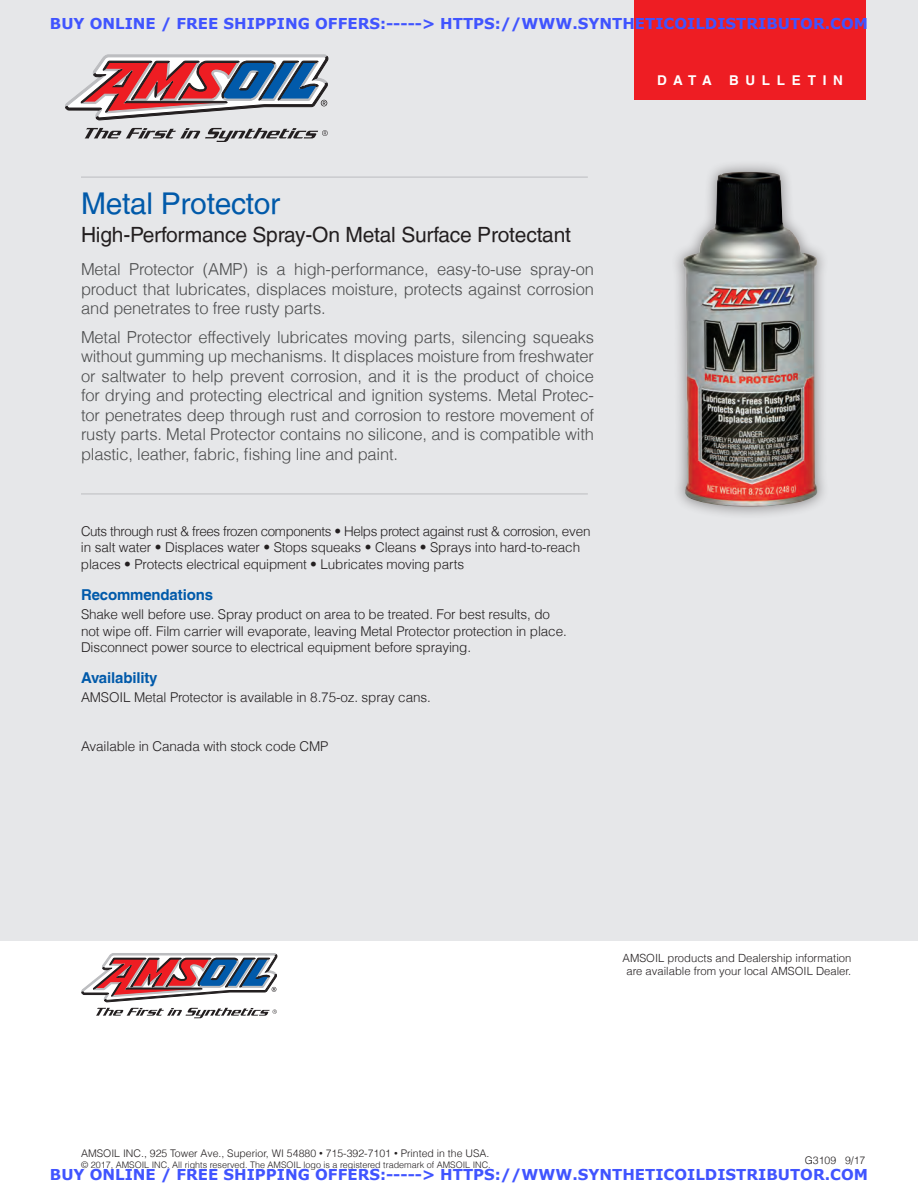
<style>
.page{position:relative;width:918px;height:1188px;background:#fff}
.page>*{position:absolute;margin:0;border:0;box-sizing:border-box;transform-origin:0 0}
.t1{font:30px "Helvetica LT";letter-spacing:-.01em;color:#015aaa}
.t2{font:21px "Helvetica LT";letter-spacing:-.01em;color:#231f20}
.t3{font:300 16.5px/19.5px "Helvetica LT";letter-spacing:-.01em;color:#4b4c4d;text-align:justify}
.t4{font:700 15px "Verdana";color:#4054ff}
.t5{font:700 15px "Helvetica LT";letter-spacing:-.01em;color:#015aaa}
.t6{font:300 13.5px/16.2px "Helvetica LT";letter-spacing:-.01em;color:#231f20}
.t7{font:700 13.5px "Helvetica LT";letter-spacing:.5em;color:#fff}
.t8{font:300 11.25px/12.8px "Helvetica LT";color:#231f20;text-align:center}
.t9{font:300 10.5px "Helvetica LT";color:#231f20}
.t10{font:300 9px "Helvetica LT";color:#231f20}
.s1{font-size:7.5px}
</style>
<div class="page">
<div style="left:0;top:0;width:918px;height:941px;background:#e6e7e9"></div>
<hr style="left:81px;top:494px;width:507px;height:1px;background:#bcbdc0">
<hr style="left:81px;top:177px;width:507px;height:1px;background:#bcbdc0">
<div style="left:634px;top:0;width:232px;height:100px;background:#ee1d23"></div>
<svg style="left:82px;top:953px;width:195px;height:65px"></svg>
<svg style="left:65px;top:55px;width:263px;height:87px"></svg>
<div style="left:671px;top:159px;width:158px;height:361px;background:#231f20;opacity:.5"></div>
<img style="left:683px;top:172px;width:134px;height:335px">
<p class="t4" style="left:50px;top:13px;width:820px">BUY ONLINE / FREE SHIPPING OFFERS:-----&gt; HTTPS://WWW.SYNTHETICOILDISTRIBUTOR.COM</p>
<h1 class="t1" style="left:81px;top:186px;width:201px">Metal Protector</h1>
<p class="t2" style="left:81px;top:222px;width:492px">High-Performance Spray-On Metal Surface Protectant</p>
<p class="t3" style="left:81px;top:259px;width:515px">Metal Protector (AMP) is a high-performance, easy-to-use spray-on product that lubricates, displaces moisture, protects against corrosion and penetrates to free rusty parts.</p>
<p class="t3" style="left:81px;top:327px;width:515px">Metal Protector effectively lubricates moving parts, silencing squeaks without gumming up mechanisms. It displaces moisture from freshwater or saltwater to help prevent corrosion, and it is the product of choice for drying and protecting electrical and ignition systems. Metal Protec&shy;tor penetrates deep through rust and corrosion to restore movement of rusty parts. Metal Protector contains no silicone, and is compatible with plastic, leather, fabric, fishing line and paint.</p>
<p class="t6" style="left:81px;top:523px;width:511px">Cuts through rust &amp; frees frozen components • Helps protect against rust &amp; corrosion, even in salt water • Displaces water • Stops squeaks • Cleans • Sprays into hard-to-reach places • Protects electrical equipment • Lubricates moving parts</p>
<p class="t5" style="left:81px;top:586px;width:134px">Recommendations</p>
<p class="t6" style="left:81px;top:606px;width:487px">Shake well before use. Spray product on area to be treated. For best results, do not wipe off. Film carrier will evaporate, leaving Metal Protector protection in place.<br>Disconnect power source to electrical equipment before spraying.</p>
<p class="t5" style="left:81px;top:669px;width:78px">Availability</p>
<p class="t6" style="left:81px;top:689px;width:351px">AMSOIL Metal Protector is available in 8.75-oz. spray cans.</p>
<p class="t6" style="left:81px;top:738px;width:249px">Available in Canada with stock code CMP</p>
<p class="t7" style="left:657px;top:72px;width:56px">DATA</p>
<p class="t7" style="left:729px;top:72px;width:115px">BULLETIN</p>
<p class="t8" style="left:623px;top:952px;width:230px">AMSOIL products and Dealership information are available from your local AMSOIL Dealer.</p>
<p class="t9" style="left:81px;top:1147px;width:410px">AMSOIL INC., 925 Tower Ave., Superior, WI 54880 <span class="s1">•</span> 715-392-7101 <span class="s1">•</span> Printed in the USA.</p>
<p class="t10" style="left:81px;top:1159px;width:411px">© 2017, AMSOIL INC. All rights reserved. The AMSOIL logo is a registered trademark of AMSOIL INC.</p>
<p class="t9" style="left:805px;top:1153px;width:62px">G3109 9/17</p>
<p class="t4" style="left:50px;top:1164px;width:820px">BUY ONLINE / FREE SHIPPING OFFERS:-----&gt; HTTPS://WWW.SYNTHETICOILDISTRIBUTOR.COM</p>
</div>
